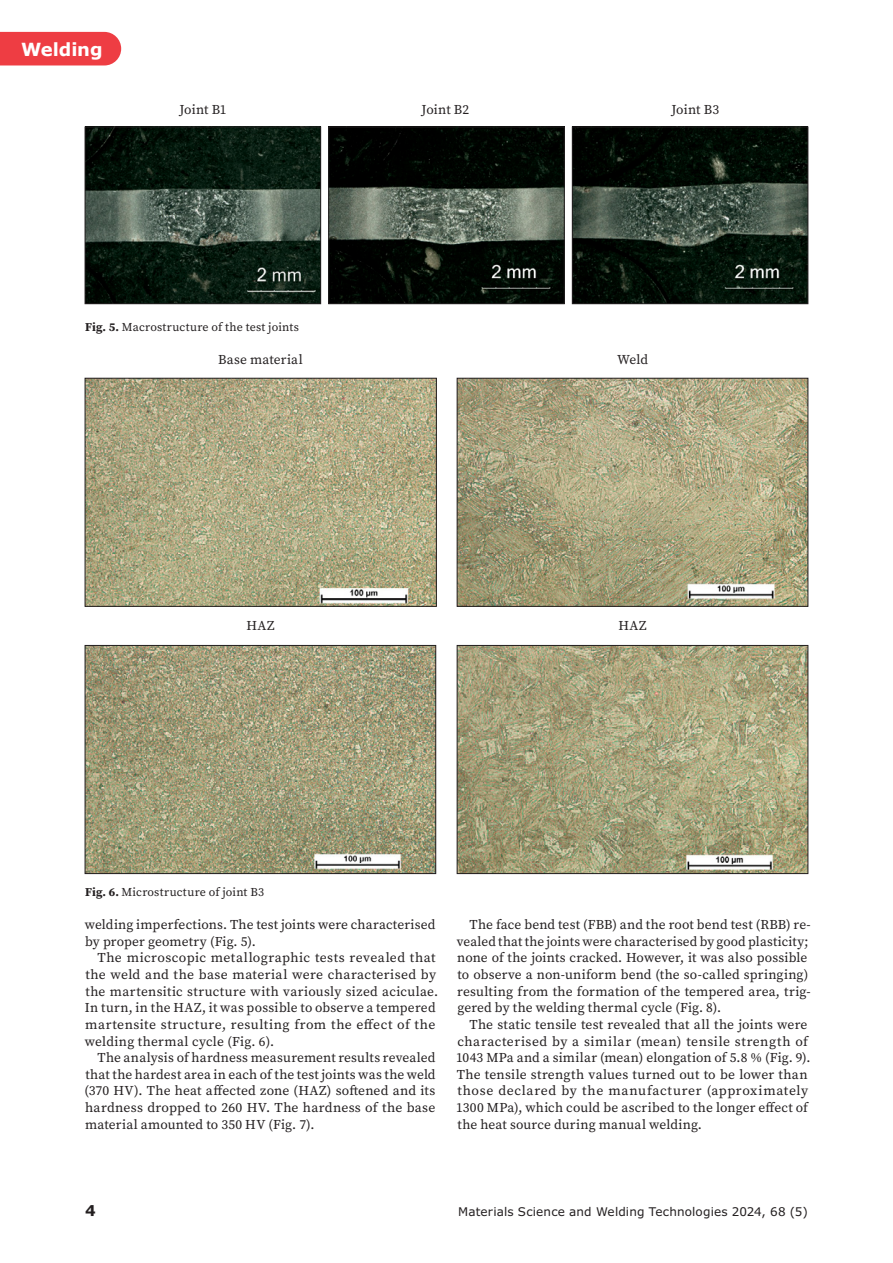
<style>
.page{position:relative;width:893px;height:1263px;background:#fff}
.page>*{position:absolute;margin:0;border:0;box-sizing:border-box;transform-origin:0 0}
.t1{font:700 18px "Verdana";letter-spacing:-.005em;color:#fff}
.t2{font:700 15px "Verdana Pro";color:#231f20}
.Tekst{font:13.5px/16.6px "Source Serif Pro";letter-spacing:.015em;color:#231f20}
.Pierwszy_akapit{font:13.5px "Source Serif Pro";letter-spacing:.01em;color:#231f20}
.Podpisy___tabele_i_rysunki{font:12px "Source Serif Pro";letter-spacing:.015em;color:#231f20}
.t3{font:12px "Verdana Pro";letter-spacing:.01em;color:#231f20}
.s1{font-weight:700}
</style>
<div class="page">
<div style="left:0;top:32px;width:121px;height:33px;background:#ee3d43"></div>
<div style="left:21px;top:42px;width:82px;height:14px;background:#ee3d43"></div>
<img style="left:87px;top:129px;width:232px;height:173px">
<div style="left:85px;top:127px;width:236px;height:177px;border:1px solid #231f20"></div>
<img style="left:330px;top:129px;width:232px;height:173px">
<div style="left:328px;top:127px;width:236px;height:177px;border:1px solid #231f20"></div>
<img style="left:574px;top:129px;width:232px;height:173px">
<div style="left:572px;top:127px;width:236px;height:177px;border:1px solid #231f20"></div>
<img style="left:87px;top:380px;width:348px;height:224px">
<div style="left:85px;top:378px;width:352px;height:228px;border:1px solid #231f20"></div>
<img style="left:459px;top:380px;width:347px;height:224px">
<div style="left:457px;top:378px;width:351px;height:228px;border:1px solid #231f20"></div>
<img style="left:87px;top:647px;width:347px;height:225px">
<div style="left:85px;top:645px;width:351px;height:229px;border:1px solid #231f20"></div>
<img style="left:459px;top:647px;width:347px;height:225px">
<div style="left:457px;top:645px;width:351px;height:229px;border:1px solid #231f20"></div>
<h1 class="t1" style="left:21px;top:36px;width:83px">Welding</h1>
<p class="Pierwszy_akapit" style="left:179px;top:101px;width:49px">Joint B1</p>
<p class="Podpisy___tabele_i_rysunki" style="left:85px;top:319px;width:216px"><span class="s1">Fig. 5.</span> Macrostructure of the test joints</p>
<p class="Pierwszy_akapit" style="left:218px;top:350px;width:86px">Base material</p>
<p class="Pierwszy_akapit" style="left:246px;top:616px;width:30px">HAZ</p>
<p class="Podpisy___tabele_i_rysunki" style="left:85px;top:884px;width:181px"><span class="s1">Fig. 6.</span> Microstructure of joint B3</p>
<p class="Pierwszy_akapit" style="left:422px;top:101px;width:49px">Joint B2</p>
<p class="Pierwszy_akapit" style="left:671px;top:101px;width:49px">Joint B3</p>
<p class="Pierwszy_akapit" style="left:617px;top:350px;width:32px">Weld</p>
<p class="Pierwszy_akapit" style="left:618px;top:616px;width:30px">HAZ</p>
<p class="Tekst" style="left:85px;top:916px;width:352px">welding imperfections. The test joints were characterised by proper geometry (Fig. 5).</p>
<p class="Tekst" style="left:85px;top:949px;width:355px;text-indent:13px">The microscopic metallographic tests revealed that the weld and the base material were characterised by the martensitic structure with variously sized aciculae.<br>In turn, in the HAZ, it was possible to observe a tempered martensite structure, resulting from the effect of the welding thermal cycle (Fig. 6).</p>
<p class="Tekst" style="left:85px;top:1049px;width:353px;text-align:justify;text-indent:13px">The analysis of hardness measurement results revealed that the hardest area in each of the test joints was the weld (370 HV). The heat affected zone (HAZ) softened and its hardness dropped to 260 HV. The hardness of the base material amounted to 350 HV (Fig. 7).</p>
<p class="Tekst" style="left:457px;top:916px;width:355px;text-indent:13px">The face bend test (FBB) and the root bend test (RBB) re&shy;vealed that the joints were characterised by good plasticity; none of the joints cracked. However, it was also possible to observe a non-uniform bend (the so-called springing) resulting from the formation of the tempered area, trig&shy;gered by the welding thermal cycle (Fig. 8).</p>
<p class="Tekst" style="left:456px;top:1016px;width:356px;text-indent:13px">The static tensile test revealed that all the joints were characterised by a similar (mean) tensile strength of 1043 MPa and a similar (mean) elongation of 5.8 % (Fig. 9).<br>The tensile strength values turned out to be lower than those declared by the manufacturer (approximately 1300 MPa), which could be ascribed to the longer effect of the heat source during manual welding.</p>
<p class="t2" style="left:85px;top:1201px;width:12px">4</p>
<p class="t3" style="left:458px;top:1204px;width:351px">Materials Science and Welding Technologies 2024, 68 (5)</p>
</div>
